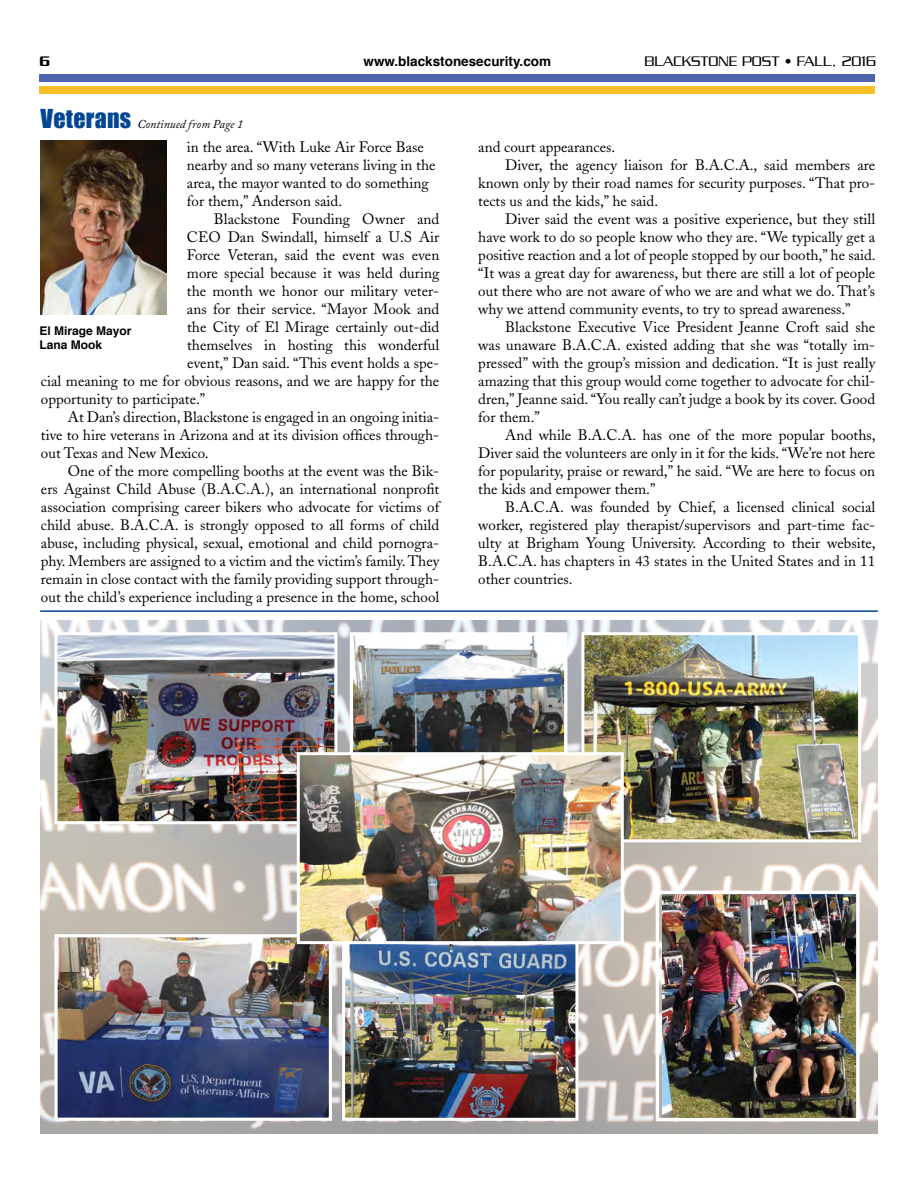
<style>
.page{position:relative;width:918px;height:1188px;background:#fff}
.page>*{position:absolute;margin:0;border:0;box-sizing:border-box;transform-origin:0 0}
.t1{font:15px/18px "Adobe Caslon";color:#000}
.t2{font:300 15px "Serpentine";color:#000}
.t3{font:500 15px "Serpentine";color:#000}
.t4{font:700 13.5px "Helvetica";color:#000}
.t5{font:italic 12px "Adobe Caslon Pro";color:#000}
.t6{font:700 12px/14.4px "Helvetica";color:#000}
.s1{font-family:"Impact";font-style:normal;font-size:24px;color:#034694}
</style>
<div class="page">
<img style="left:40px;top:620px;width:837px;height:514px">
<div style="left:40px;top:74px;width:835px;height:8px;background:#4f64ae"></div>
<div style="left:40px;top:86px;width:835px;height:8px;background:#f7c028"></div>
<hr style="left:40px;top:610px;width:838px;height:2px;background:#034694">
<img style="left:41px;top:140px;width:126px;height:175px">
<img style="left:585px;top:636px;width:272px;height:202px">
<div style="left:581px;top:632px;width:280px;height:210px;border:3px solid #fff"></div>
<img style="left:58px;top:938px;width:270px;height:179px">
<div style="left:54px;top:934px;width:278px;height:187px;border:3px solid #fff"></div>
<img style="left:662px;top:895px;width:194px;height:222px">
<div style="left:656px;top:891px;width:204px;height:230px;border:3px solid #fff"></div>
<img style="left:346px;top:944px;width:228px;height:173px">
<div style="left:342px;top:934px;width:236px;height:187px;border:3px solid #fff"></div>
<img style="left:58px;top:636px;width:275px;height:184px">
<div style="left:54px;top:632px;width:283px;height:192px;border:3px solid #fff"></div>
<img style="left:354px;top:636px;width:209px;height:116px">
<div style="left:350px;top:632px;width:217px;height:164px;border:3px solid #fff"></div>
<img style="left:301px;top:756px;width:319px;height:184px">
<div style="left:297px;top:752px;width:327px;height:192px;border:3px solid #fff"></div>
<p class="t3" style="left:40px;top:53px;width:12px">6</p>
<p class="t4" style="left:364px;top:50px;width:189px">www.blackstonesecurity.com</p>
<p class="t2" style="left:644px;top:53px;width:233px">BLACKSTONE POST • FALL, 2016</p>
<p class="t5" style="left:41px;top:117px;width:204px"><span class="s1">Veterans</span> Continued from Page 1</p>
<p class="t1" style="left:187px;top:138px;width:250px">in the area. “With Luke Air Force Base nearby and so many veterans living in the area, the mayor wanted to do something for them,” Anderson said.</p>
<p class="t1" style="left:214px;top:210px;width:227px">Blackstone Founding Owner and</p>
<p class="t1" style="left:187px;top:228px;width:254px">CEO Dan Swindall, himself a U.S Air</p>
<p class="t1" style="left:187px;top:246px;width:254px">Force Veteran, said the event was even</p>
<p class="t1" style="left:187px;top:264px;width:254px">more special because it was held during</p>
<p class="t1" style="left:187px;top:282px;width:254px">the month we honor our military veter-</p>
<p class="t1" style="left:187px;top:300px;width:254px">ans for their service. “Mayor Mook and</p>
<p class="t1" style="left:187px;top:318px;width:254px">the City of El Mirage certainly out-did</p>
<p class="t1" style="left:187px;top:336px;width:254px">themselves in hosting this wonderful</p>
<p class="t1" style="left:187px;top:354px;width:254px">event,” Dan said. “This event holds a spe-</p>
<p class="t1" style="left:41px;top:372px;width:400px">cial meaning to me for obvious reasons, and we are happy for the</p>
<p class="t1" style="left:41px;top:390px;width:166px">opportunity to participate.”</p>
<p class="t1" style="left:68px;top:408px;width:373px">At Dan’s direction, Blackstone is engaged in an ongoing initia-</p>
<p class="t1" style="left:41px;top:426px;width:400px">tive to hire veterans in Arizona and at its division offices through-</p>
<p class="t1" style="left:41px;top:444px;width:169px">out Texas and New Mexico.</p>
<p class="t1" style="left:68px;top:462px;width:373px">One of the more compelling booths at the event was the Bik-</p>
<p class="t1" style="left:41px;top:480px;width:400px">ers Against Child Abuse (B.A.C.A.), an international nonprofit</p>
<p class="t1" style="left:41px;top:498px;width:400px">association comprising career bikers who advocate for victims of</p>
<p class="t1" style="left:41px;top:516px;width:400px">child abuse. B.A.C.A. is strongly opposed to all forms of child</p>
<p class="t1" style="left:41px;top:534px;width:400px">abuse, including physical, sexual, emotional and child pornogra-</p>
<p class="t1" style="left:41px;top:552px;width:400px">phy. Members are assigned to a victim and the victim’s family. They</p>
<p class="t1" style="left:41px;top:570px;width:400px">remain in close contact with the family providing support through-</p>
<p class="t1" style="left:41px;top:588px;width:400px">out the child’s experience including a presence in the home, school</p>
<p class="t6" style="left:40px;top:324px;width:94px">El Mirage Mayor<br>Lana Mook</p>
<p class="t1" style="left:478px;top:138px;width:139px">and court appearances.</p>
<p class="t1" style="left:505px;top:156px;width:371px">Diver, the agency liaison for B.A.C.A., said members are</p>
<p class="t1" style="left:478px;top:174px;width:398px">known only by their road names for security purposes. “That pro-</p>
<p class="t1" style="left:478px;top:192px;width:181px">tects us and the kids,” he said.</p>
<p class="t1" style="left:505px;top:210px;width:371px">Diver said the event was a positive experience, but they still</p>
<p class="t1" style="left:478px;top:228px;width:398px">have work to do so people know who they are. “We typically get a</p>
<p class="t1" style="left:478px;top:246px;width:399px">positive reaction and a lot of people stopped by our booth,” he said.</p>
<p class="t1" style="left:478px;top:264px;width:399px">“It was a great day for awareness, but there are still a lot of people</p>
<p class="t1" style="left:478px;top:282px;width:398px">out there who are not aware of who we are and what we do. That’s</p>
<p class="t1" style="left:478px;top:300px;width:374px">why we attend community events, to try to spread awareness.”</p>
<p class="t1" style="left:505px;top:318px;width:371px">Blackstone Executive Vice President Jeanne Croft said she</p>
<p class="t1" style="left:478px;top:336px;width:398px">was unaware B.A.C.A. existed adding that she was “totally im-</p>
<p class="t1" style="left:478px;top:354px;width:398px">pressed” with the group’s mission and dedication. “It is just really</p>
<p class="t1" style="left:478px;top:372px;width:398px">amazing that this group would come together to advocate for chil-</p>
<p class="t1" style="left:478px;top:390px;width:398px">dren,” Jeanne said. “You really can’t judge a book by its cover. Good</p>
<p class="t1" style="left:478px;top:408px;width:63px">for them.”</p>
<p class="t1" style="left:505px;top:426px;width:372px">And while B.A.C.A. has one of the more popular booths,</p>
<p class="t1" style="left:478px;top:444px;width:398px">Diver said the volunteers are only in it for the kids. “We’re not here</p>
<p class="t1" style="left:478px;top:462px;width:398px">for popularity, praise or reward,” he said. “We are here to focus on</p>
<p class="t1" style="left:478px;top:480px;width:179px">the kids and empower them.”</p>
<p class="t1" style="left:505px;top:498px;width:371px">B.A.C.A. was founded by Chief, a licensed clinical social</p>
<p class="t1" style="left:478px;top:516px;width:398px">worker, registered play therapist/supervisors and part-time fac-</p>
<p class="t1" style="left:478px;top:534px;width:399px">ulty at Brigham Young University. According to their website,</p>
<p class="t1" style="left:478px;top:552px;width:398px">B.A.C.A. has chapters in 43 states in the United States and in 11</p>
<p class="t1" style="left:478px;top:570px;width:96px">other countries.</p>
</div>
